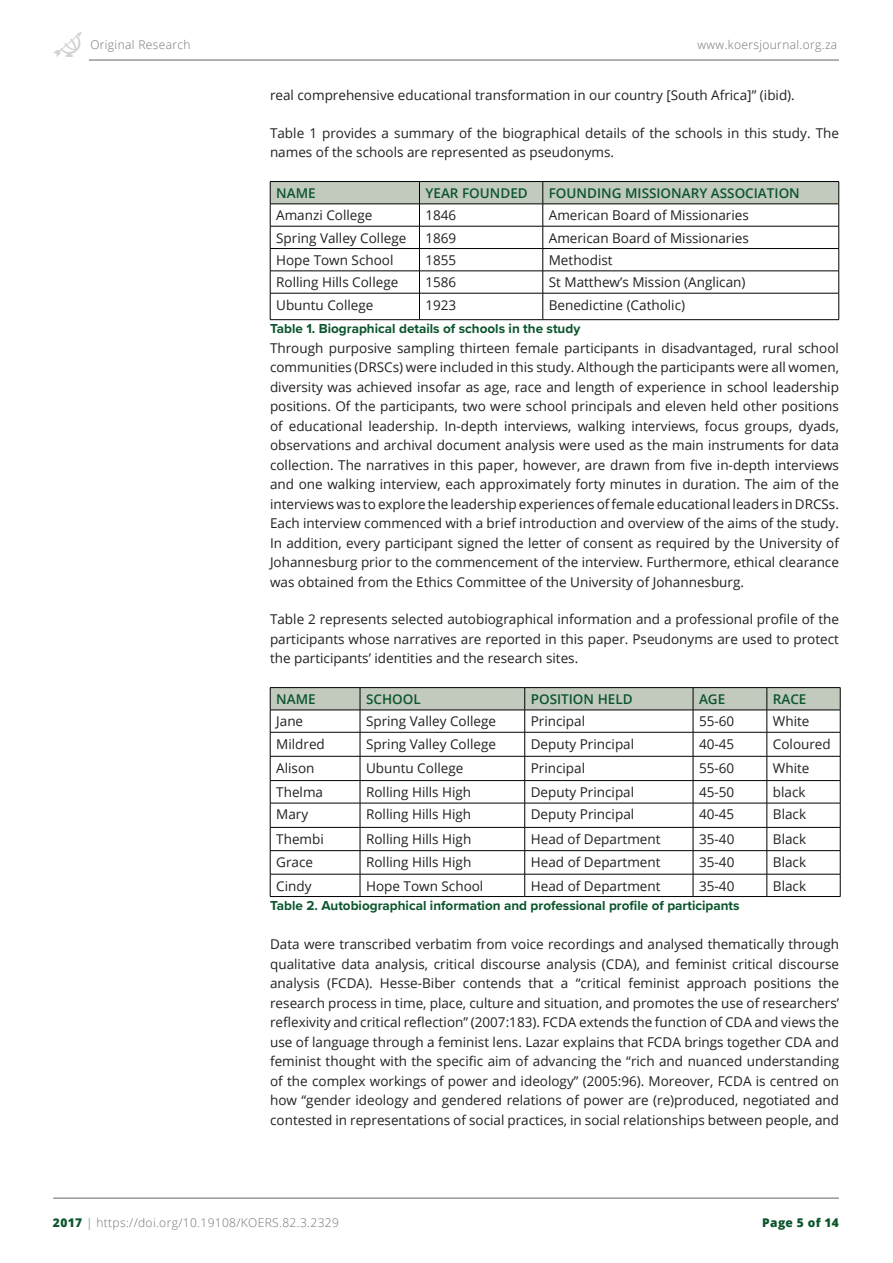
<style>
.page{position:relative;width:893px;height:1263px;background:#fff}
.page>*{position:absolute;margin:0;border:0;box-sizing:border-box;transform-origin:0 0}
.t1{font:13.5px/19.5px "Open Sans";color:#222020;text-align:justify}
.t2{font:700 13.5px "Proxima Nova";color:#0b552c}
.t3{font:600 13.5px "Open Sans";color:#0b552c}
.t4{font:300 12px "Open Sans";letter-spacing:.03em;color:#767171}
.t5{font:800 12px "Open Sans";letter-spacing:.03em;color:#0b552c}
.s1{font-weight:800;color:#0b552c}
</style>
<div class="page">
<svg style="left:53px;top:31px;width:29px;height:26px"></svg>
<hr style="left:89px;top:60px;width:750px;height:1px;background:#636466">
<hr style="left:53px;top:1198px;width:786px;height:1px;background:#636466">
<hr style="left:270px;top:181px;width:149px;height:1px;background:#000">
<hr style="left:419px;top:181px;width:124px;height:1px;background:#000">
<hr style="left:543px;top:181px;width:296px;height:1px;background:#000">
<svg style="left:270px;top:182px;width:569px;height:137px"></svg>
<hr style="left:270px;top:319px;width:149px;height:1px;background:#000">
<hr style="left:419px;top:319px;width:124px;height:1px;background:#000">
<hr style="left:543px;top:319px;width:296px;height:1px;background:#000">
<hr style="left:270px;top:687px;width:90px;height:1px;background:#000">
<hr style="left:360px;top:687px;width:165px;height:1px;background:#000">
<hr style="left:525px;top:687px;width:168px;height:1px;background:#000">
<hr style="left:693px;top:687px;width:74px;height:1px;background:#000">
<hr style="left:767px;top:687px;width:73px;height:1px;background:#000">
<svg style="left:270px;top:688px;width:571px;height:208px"></svg>
<hr style="left:270px;top:896px;width:90px;height:1px;background:#000">
<hr style="left:360px;top:896px;width:165px;height:1px;background:#000">
<hr style="left:525px;top:896px;width:168px;height:1px;background:#000">
<hr style="left:693px;top:896px;width:74px;height:1px;background:#000">
<hr style="left:767px;top:896px;width:73px;height:1px;background:#000">
<p class="t4" style="left:90px;top:36px;width:102px">Original Research</p>
<p class="t4" style="left:698px;top:36px;width:141px">www.koersjournal.org.za</p>
<p class="t1" style="left:270px;top:85px;width:526px">real comprehensive educational transformation in our country [South Africa]” (ibid).</p>
<p class="t1" style="left:270px;top:123px;width:570px">Table 1 provides a summary of the biographical details of the schools in this study. The names of the schools are represented as pseudonyms.</p>
<p class="t3" style="left:276px;top:184px;width:41px">NAME</p>
<p class="t3" style="left:425px;top:184px;width:104px">YEAR FOUNDED</p>
<p class="t3" style="left:549px;top:184px;width:253px">FOUNDING MISSIONARY ASSOCIATION</p>
<p class="t1" style="left:276px;top:205px;width:98px">Amanzi College</p>
<p class="t1" style="left:425px;top:205px;width:32px">1846</p>
<p class="t1" style="left:549px;top:205px;width:202px">American Board of Missionaries</p>
<p class="t1" style="left:276px;top:228px;width:132px">Spring Valley College</p>
<p class="t1" style="left:425px;top:228px;width:32px">1869</p>
<p class="t1" style="left:549px;top:228px;width:202px">American Board of Missionaries</p>
<p class="t1" style="left:276px;top:250px;width:119px">Hope Town School</p>
<p class="t1" style="left:425px;top:250px;width:32px">1855</p>
<p class="t1" style="left:549px;top:250px;width:65px">Methodist</p>
<p class="t1" style="left:276px;top:272px;width:124px">Rolling Hills College</p>
<p class="t1" style="left:425px;top:272px;width:32px">1586</p>
<p class="t1" style="left:549px;top:272px;width:198px">St Matthew’s Mission (Anglican)</p>
<p class="t1" style="left:276px;top:294px;width:99px">Ubuntu College</p>
<p class="t1" style="left:425px;top:294px;width:32px">1923</p>
<p class="t1" style="left:549px;top:294px;width:138px">Benedictine (Catholic)</p>
<p class="t2" style="left:270px;top:319px;width:312px">Table 1. Biographical details of schools in the study</p>
<p class="t1" style="left:270px;top:338px;width:570px">Through purposive sampling thirteen female participants in disadvantaged, rural school communities (DRSCs) were included in this study. Although the participants were all women, diversity was achieved insofar as age, race and length of experience in school leadership positions. Of the participants, two were school principals and eleven held other positions of educational leadership. In-depth interviews, walking interviews, focus groups, dyads, observations and archival document analysis were used as the main instruments for data collection. The narratives in this paper, however, are drawn from five in-depth interviews and one walking interview, each approximately forty minutes in duration. The aim of the interviews was to explore the leadership experiences of female educational leaders in DRCSs.<br>Each interview commenced with a brief introduction and overview of the aims of the study.<br>In addition, every participant signed the letter of consent as required by the University of Johannesburg prior to the commencement of the interview. Furthermore, ethical clearance was obtained from the Ethics Committee of the University of Johannesburg.</p>
<p class="t1" style="left:270px;top:609px;width:570px">Table 2 represents selected autobiographical information and a professional profile of the participants whose narratives are reported in this paper. Pseudonyms are used to protect the participants’ identities and the research sites.</p>
<p class="t3" style="left:276px;top:690px;width:41px">NAME</p>
<p class="t3" style="left:366px;top:690px;width:56px">SCHOOL</p>
<p class="t3" style="left:531px;top:690px;width:103px">POSITION HELD</p>
<p class="t3" style="left:699px;top:690px;width:28px">AGE</p>
<p class="t3" style="left:773px;top:690px;width:35px">RACE</p>
<p class="t1" style="left:276px;top:711px;width:28px">Jane</p>
<p class="t1" style="left:366px;top:711px;width:132px">Spring Valley College</p>
<p class="t1" style="left:531px;top:711px;width:56px">Principal</p>
<p class="t1" style="left:699px;top:711px;width:37px">55-60</p>
<p class="t1" style="left:773px;top:711px;width:38px">White</p>
<p class="t1" style="left:276px;top:734px;width:50px">Mildred</p>
<p class="t1" style="left:366px;top:734px;width:132px">Spring Valley College</p>
<p class="t1" style="left:531px;top:734px;width:105px">Deputy Principal</p>
<p class="t1" style="left:699px;top:734px;width:37px">40-45</p>
<p class="t1" style="left:773px;top:734px;width:59px">Coloured</p>
<p class="t1" style="left:276px;top:758px;width:40px">Alison</p>
<p class="t1" style="left:366px;top:758px;width:99px">Ubuntu College</p>
<p class="t1" style="left:531px;top:758px;width:56px">Principal</p>
<p class="t1" style="left:699px;top:758px;width:37px">55-60</p>
<p class="t1" style="left:773px;top:758px;width:38px">White</p>
<p class="t1" style="left:276px;top:782px;width:48px">Thelma</p>
<p class="t1" style="left:366px;top:782px;width:107px">Rolling Hills High</p>
<p class="t1" style="left:531px;top:782px;width:105px">Deputy Principal</p>
<p class="t1" style="left:699px;top:782px;width:37px">45-50</p>
<p class="t1" style="left:773px;top:782px;width:34px">black</p>
<p class="t1" style="left:276px;top:804px;width:34px">Mary</p>
<p class="t1" style="left:366px;top:804px;width:107px">Rolling Hills High</p>
<p class="t1" style="left:531px;top:804px;width:105px">Deputy Principal</p>
<p class="t1" style="left:699px;top:804px;width:37px">40-45</p>
<p class="t1" style="left:773px;top:804px;width:35px">Black</p>
<p class="t1" style="left:276px;top:829px;width:49px">Thembi</p>
<p class="t1" style="left:366px;top:829px;width:107px">Rolling Hills High</p>
<p class="t1" style="left:531px;top:829px;width:131px">Head of Department</p>
<p class="t1" style="left:699px;top:829px;width:37px">35-40</p>
<p class="t1" style="left:773px;top:829px;width:35px">Black</p>
<p class="t1" style="left:276px;top:852px;width:38px">Grace</p>
<p class="t1" style="left:366px;top:852px;width:107px">Rolling Hills High</p>
<p class="t1" style="left:531px;top:852px;width:131px">Head of Department</p>
<p class="t1" style="left:699px;top:852px;width:37px">35-40</p>
<p class="t1" style="left:773px;top:852px;width:35px">Black</p>
<p class="t1" style="left:276px;top:875px;width:37px">Cindy</p>
<p class="t1" style="left:366px;top:875px;width:119px">Hope Town School</p>
<p class="t1" style="left:531px;top:875px;width:131px">Head of Department</p>
<p class="t1" style="left:699px;top:875px;width:37px">35-40</p>
<p class="t1" style="left:773px;top:875px;width:35px">Black</p>
<p class="t2" style="left:270px;top:896px;width:471px">Table 2. Autobiographical information and professional profile of participants</p>
<p class="t1" style="left:270px;top:934px;width:570px">Data were transcribed verbatim from voice recordings and analysed thematically through qualitative data analysis, critical discourse analysis (CDA), and feminist critical discourse analysis (FCDA). Hesse-Biber contends that a “critical feminist approach positions the research process in time, place, culture and situation, and promotes the use of researchers’ reflexivity and critical reflection” (2007:183). FCDA extends the function of CDA and views the use of language through a feminist lens. Lazar explains that FCDA brings together CDA and feminist thought with the specific aim of advancing the “rich and nuanced understanding of the complex workings of power and ideology” (2005:96). Moreover, FCDA is centred on how “gender ideology and gendered relations of power are (re)produced, negotiated and contested in representations of social practices, in social relationships between people, and</p>
<p class="t4" style="left:53px;top:1214px;width:287px"><span class="s1">2017</span> | https://doi.org/10.19108/KOERS.82.3.2329</p>
<p class="t5" style="left:762px;top:1214px;width:78px">Page 5 of 14</p>
</div>
